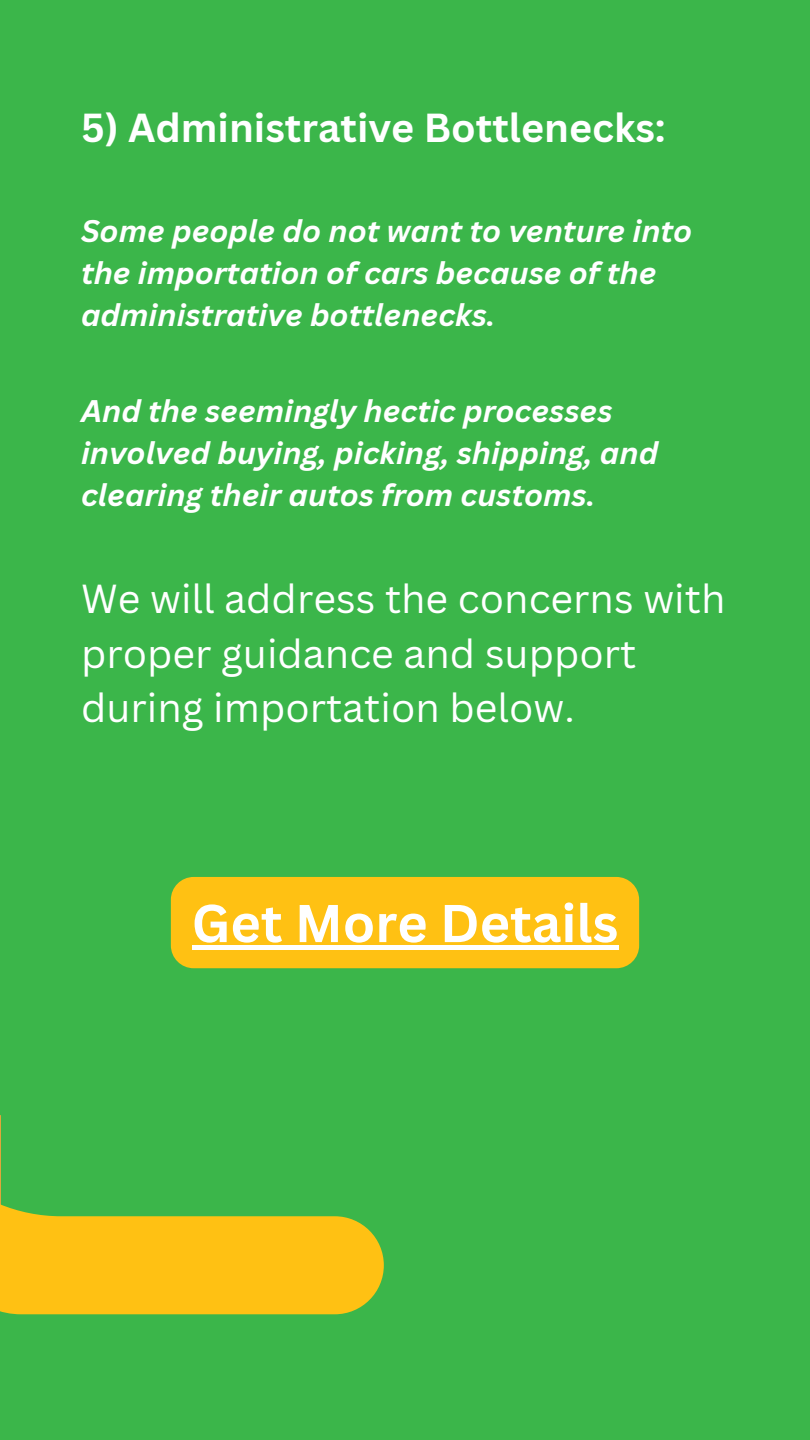
<style>
.page{position:relative;width:810px;height:1440px;background:#3bb64a}
.page>*{position:absolute;margin:0;border:0;box-sizing:border-box;transform-origin:0 0}
.t1{font:700 52px "Canva Sans";color:#fff}
.t2{font:39.4px/54.8px "Canva Sans";color:#fff}
.t3{font:700 39.4px "Canva Sans";color:#fff}
.t4{font:italic 700 30.4px/42px "Canva Sans";color:#fff}
</style>
<div class="page">
<svg style="left:0;top:1115px;width:1px;height:54px"></svg>
<svg style="left:0;top:1169px;width:384px;height:145px;fill:#ffc113"></svg>
<div style="left:171px;top:877px;width:468px;height:91px;background:#ffc113;border-radius:23px"></div>
<div style="left:192px;top:945px;width:426px;height:5px;background:#fff"></div>
<p class="t3" style="left:81px;top:100px;width:586px">5) Administrative Bottlenecks:</p>
<p class="t4" style="left:81px;top:209px;width:613px">Some people do not want to venture into the importation of cars because of the administrative bottlenecks.</p>
<p class="t4" style="left:81px;top:390px;width:579px">And the seemingly hectic processes involved buying, picking, shipping, and clearing their autos from customs.</p>
<p class="t2" style="left:81px;top:570px;width:646px">We will address the concerns with proper guidance and support during importation below.</p>
<h1 class="t1" style="left:192px;top:887px;width:428px">Get More Details</h1>
</div>
